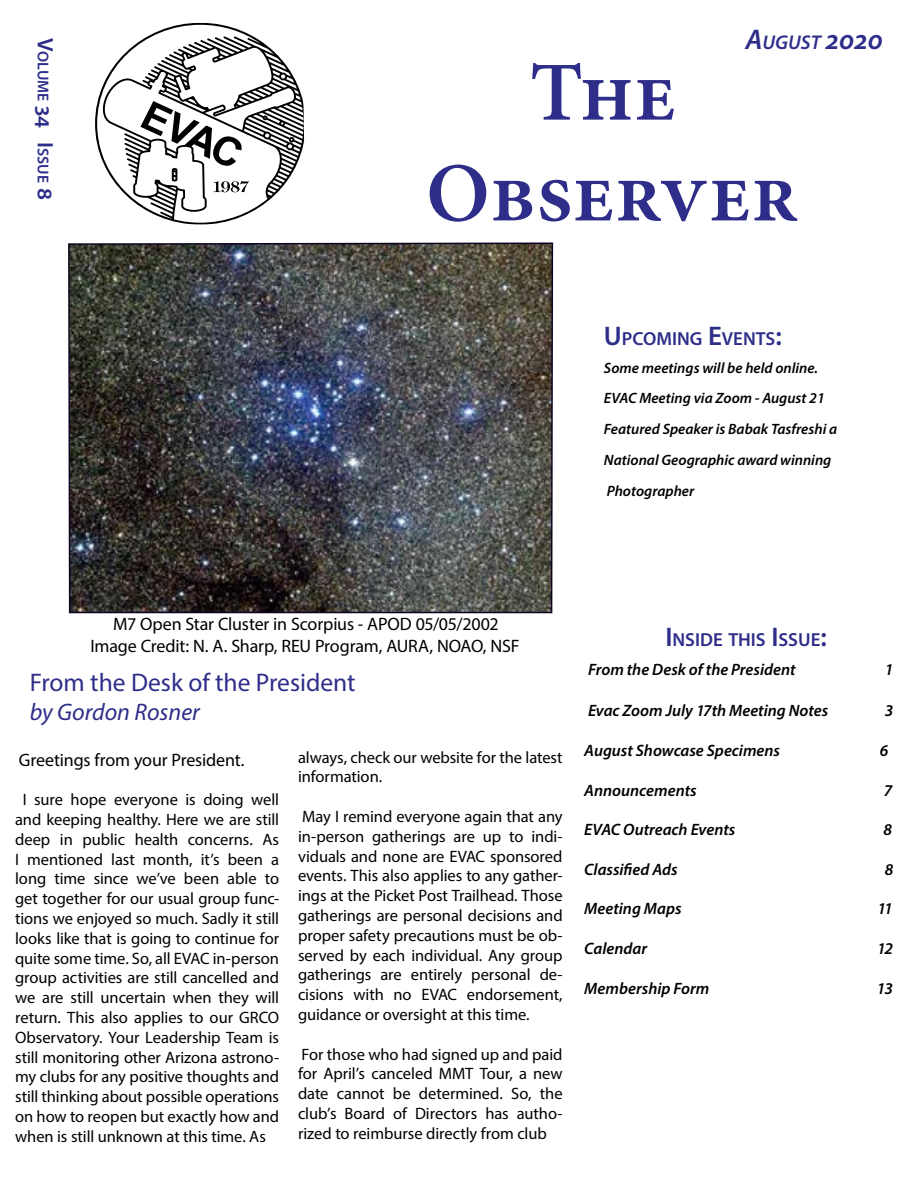
<style>
.page{position:relative;width:918px;height:1188px;background:#fff}
.page>*{position:absolute;margin:0;border:0;box-sizing:border-box;transform-origin:0 0}
.t1{font:600 84px/100.8px "Minion Pro";color:#2e2e8a;text-align:center}
.t2{font:italic 600 28.5px "Myriad Pro";color:#2e2e8a}
.t3{font:25.5px "Myriad Pro";color:#2e2e8a}
.t4{font:italic 24px "Myriad Pro";color:#2e2e8a}
.t5{font:600 18.9px "Myriad Pro";color:#2e2e8a}
.t6{font:18px/21.6px "Myriad Pro";letter-spacing:-.01em;color:#000;text-align:center}
.t7{font:16.5px/19.8px "Myriad Pro";letter-spacing:-.005em;color:#000;text-align:justify}
.t8{font:italic 600 16.5px "Myriad Pro";color:#000}
.t9{font:600 15.75px "Myriad Pro";color:#2e2e8a}
.t10{font:italic 600 15px/30.8px "Myriad Pro";color:#000}
.s1{font-size:22.5px}
.s2{font-size:19.95px}
.s3{font-size:27px}
</style>
<div class="page">
<svg style="left:95px;top:23px;width:210px;height:202px"></svg>
<img style="left:68px;top:242px;width:486px;height:372px">
<p class="t9" style="left:53px;top:38px;width:163px;rotate:90deg"><span class="s1">V</span>OLUME <span class="s1">34 I</span> SSUE <span class="s1">8</span></p>
<h2 class="t2" style="left:746px;top:22px;width:139px">A<span class="s2">UGUST</span> 2020</h2>
<h1 class="t1" style="left:426px;top:42px;width:374px">The<br>Observer</h1>
<p class="t5" style="left:604px;top:327px;width:179px"><span class="s3">U</span>PCOMING <span class="s3">E</span>VENTS<span class="s3">:</span></p>
<p class="t10" style="left:604px;top:352px;width:235px">Some meetings will be held online.<br>EVAC Meeting via Zoom - August 21<br>Featured Speaker is Babak Tasfreshi a<br>National Geographic award winning<br>Photographer</p>
<p class="t6" style="left:90px;top:613px;width:431px">M7 Open Star Cluster in Scorpius - APOD 05/05/2002<br>Image Credit: N. A. Sharp, REU Program, AURA, NOAO, NSF</p>
<p class="t5" style="left:665px;top:628px;width:163px"><span class="s3">I</span> NSIDE THIS <span class="s3">I</span>SSUE<span class="s3">:</span></p>
<h3 class="t3" style="left:30px;top:667px;width:327px">From the Desk of the President</h3>
<h3 class="t4" style="left:30px;top:697px;width:172px">by Gordon Rosner</h3>
<p class="t6" style="left:19px;top:748px;width:227px">Greetings from your President.</p>
<p class="t7" style="left:15px;top:789px;width:266px;text-indent:8px">I sure hope everyone is doing well and keeping healthy. Here we are still deep in public health concerns. As I mentioned last month, it’s been a long time since we’ve been able to get together for our usual group func&shy;tions we enjoyed so much. Sadly it still looks like that is going to continue for quite some time. So, all EVAC in-person group activities are still cancelled and we are still uncertain when they will return. This also applies to our GRCO Observatory. Your Leadership Team is still monitoring other Arizona astrono&shy;my clubs for any positive thoughts and still thinking about possible operations on how to reopen but exactly how and when is still unknown at this time. As</p>
<p class="t7" style="left:298px;top:747px;width:266px">always, check our website for the latest information.</p>
<p class="t7" style="left:298px;top:806px;width:266px">May I remind everyone again that any in-person gatherings are up to indi&shy;viduals and none are EVAC sponsored events. This also applies to any gather&shy;ings at the Picket Post Trailhead. Those gatherings are personal decisions and proper safety precautions must be ob&shy;served by each individual. Any group gatherings are entirely personal de&shy;cisions with no EVAC endorsement, guidance or oversight at this time.</p>
<p class="t7" style="left:298px;top:1044px;width:266px">For those who had signed up and paid for April’s canceled MMT Tour, a new date cannot be determined. So, the club’s Board of Directors has autho&shy;rized to reimburse directly from club</p>
<p class="t8" style="left:588px;top:659px;width:209px">From the Desk of the President</p>
<p class="t8" style="left:885px;top:659px;width:10px">1</p>
<p class="t8" style="left:588px;top:700px;width:242px">Evac Zoom July 17th Meeting Notes</p>
<p class="t8" style="left:885px;top:700px;width:10px">3</p>
<p class="t8" style="left:584px;top:740px;width:197px">August Showcase Specimens</p>
<p class="t8" style="left:880px;top:740px;width:10px">6</p>
<p class="t8" style="left:584px;top:780px;width:114px">Announcements</p>
<p class="t8" style="left:884px;top:780px;width:10px">7</p>
<p class="t8" style="left:584px;top:819px;width:153px">EVAC Outreach Events</p>
<p class="t8" style="left:883px;top:819px;width:10px">8</p>
<p class="t8" style="left:584px;top:859px;width:95px">Classified Ads</p>
<p class="t8" style="left:885px;top:859px;width:10px">8</p>
<p class="t8" style="left:584px;top:898px;width:99px">Meeting Maps</p>
<p class="t8" style="left:877px;top:898px;width:17px">11</p>
<p class="t8" style="left:584px;top:938px;width:64px">Calendar</p>
<p class="t8" style="left:877px;top:938px;width:17px">12</p>
<p class="t8" style="left:584px;top:978px;width:127px">Membership Form</p>
<p class="t8" style="left:877px;top:978px;width:18px">13</p>
</div>
